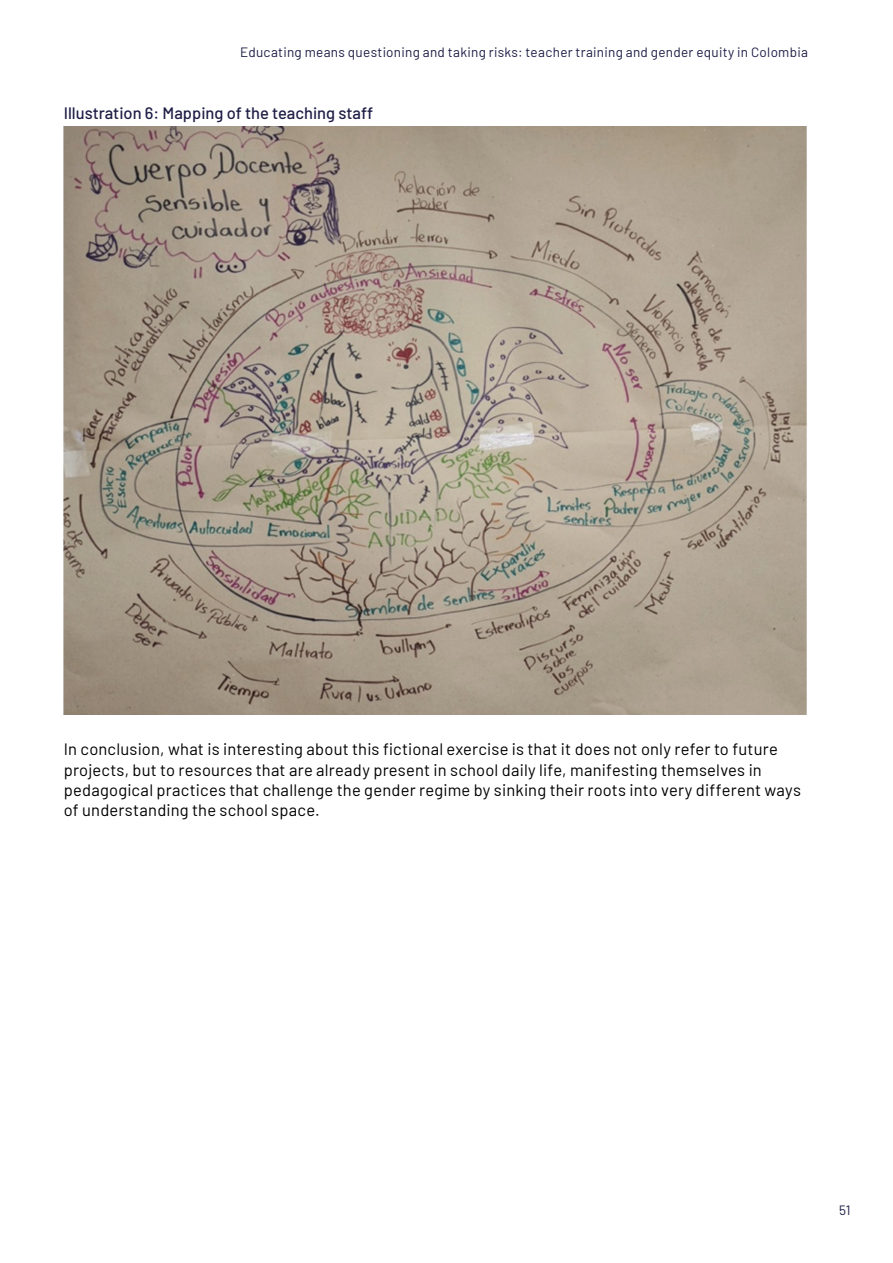
<style>
.page{position:relative;width:893px;height:1263px;background:#fff}
.page>*{position:absolute;margin:0;border:0;box-sizing:border-box;transform-origin:0 0}
.t1{font:16.5px/20.2px "Barlow";letter-spacing:.01em;color:#000}
.t2{font:500 16.5px "Barlow";color:#1e1e46}
.t3{font:13.5px "Barlow";letter-spacing:.025em;color:#1e1e46}
</style>
<div class="page">
<img style="left:64px;top:126px;width:743px;height:588px">
<p class="t3" style="left:240px;top:43px;width:569px">Educating means questioning and taking risks: teacher training and gender equity in Colombia</p>
<p class="t2" style="left:64px;top:101px;width:311px">Illustration 6: Mapping of the teaching staff</p>
<p class="t1" style="left:64px;top:738px;width:739px">In conclusion, what is interesting about this fictional exercise is that it does not only refer to future projects, but to resources that are already present in school daily life, manifesting themselves in pedagogical practices that challenge the gender regime by sinking their roots into very different ways of understanding the school space.</p>
<p class="t3" style="left:839px;top:1200px;width:13px">51</p>
</div>
